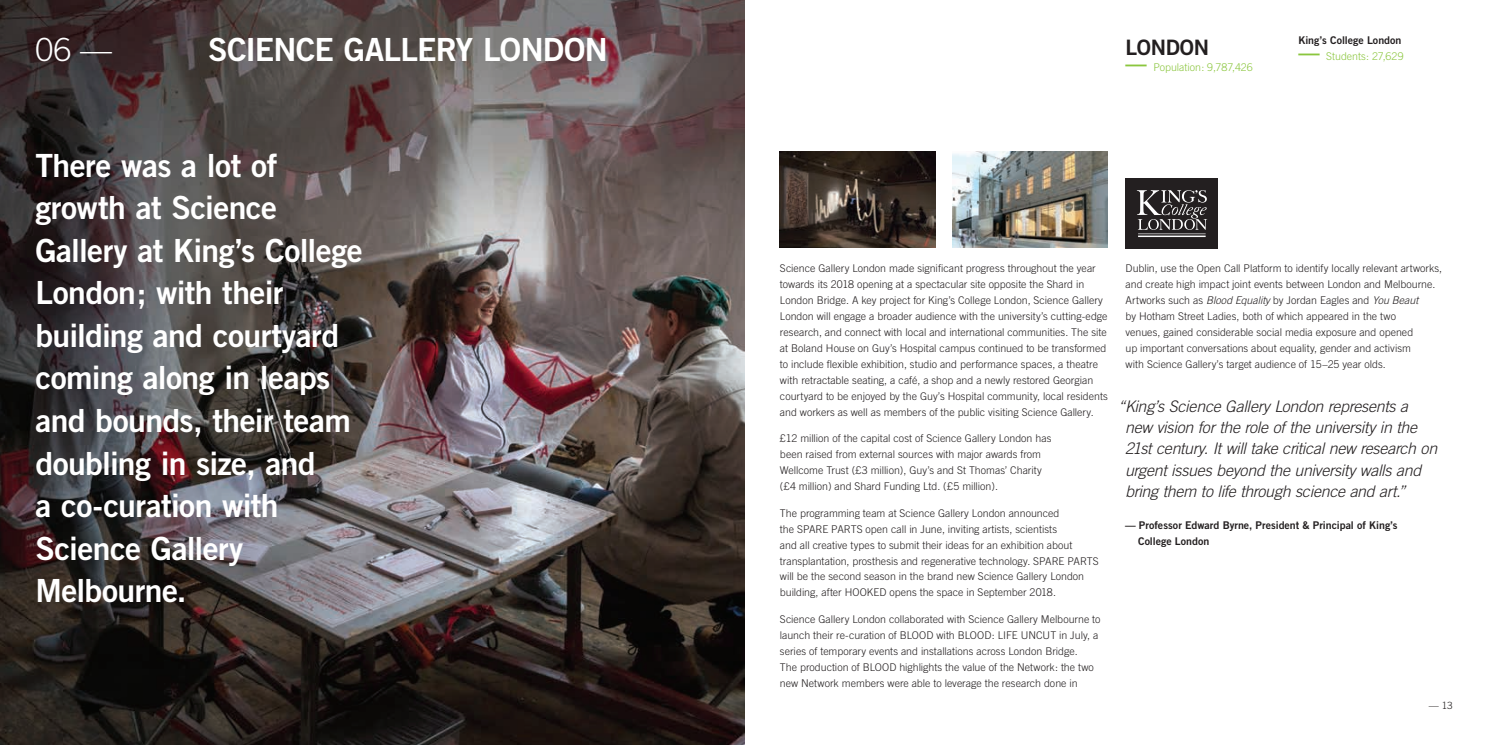
<style>
.page{position:relative;width:1489px;height:745px;background:#fff}
.page>*{position:absolute;margin:0;border:0;box-sizing:border-box;transform-origin:0 0}
.t1{font:31.88px/42.5px "Trade Gothic Bold Two";letter-spacing:-.02em;color:#fff}
.t2{font:300 31.88px "Trade Gothic";color:#fff}
.t3{font:21.25px "Trade Gothic Bold Two";letter-spacing:-.015em;color:#231f20}
.t4{font:italic 300 16px/21.2px "Trade Gothic";letter-spacing:-.015em;color:#231f20}
.t5{font:300 10.62px/16px "Trade Gothic";color:#231f20}
.t6{font:10.62px/16px "Trade Gothic Bold Two";color:#231f20}
.t7{font:300 10.62px "Trade Gothic";color:#8bc63e}
.t8{font:300 10px "Trade Gothic";color:#231f20}
.s1{font-family:"Trade Gothic Bold Two";font-weight:400;font-size:21.25px}
.s2{font-style:italic}
</style>
<div class="page">
<img style="left:0;top:0;width:744px;height:744px">
<div style="left:1125px;top:178px;width:92px;height:70px;background:#231f20"></div>
<svg style="left:1136px;top:190px;width:71px;height:47px"></svg>
<img style="left:780px;top:151px;width:155px;height:96px">
<img style="left:952px;top:151px;width:155px;height:96px">
<h1 class="t2" style="left:35px;top:30px;width:78px">06 —</h1>
<h1 class="t1" style="left:208px;top:28px;width:401px">SCIENCE GALLERY LONDON</h1>
<h1 class="t1" style="left:35px;top:143px;width:329px">There was a lot of growth at Science<br>Gallery at King’s College<br>London; with their building and courtyard coming along in leaps and bounds, their team doubling in size, and<br>a co-curation with<br>Science Gallery<br>Melbourne.</h1>
<h2 class="t3" style="left:1125px;top:34px;width:85px">LONDON</h2>
<p class="t7" style="left:1125px;top:60px;width:129px"><span class="s1">—</span> Population: 9,787,426</p>
<p class="t6" style="left:1298px;top:32px;width:104px">King’s College London</p>
<p class="t7" style="left:1298px;top:50px;width:107px"><span class="s1">—</span> Students: 27,629</p>
<p class="t5" style="left:780px;top:260px;width:329px">Science Gallery London made significant progress throughout the year towards its 2018 opening at a spectacular site opposite the Shard in London Bridge. A key project for King’s College London, Science Gallery London will engage a broader audience with the university’s cutting-edge research, and connect with local and international communities. The site at Boland House on Guy’s Hospital campus continued to be transformed to include flexible exhibition, studio and performance spaces, a theatre with retractable seating, a café, a shop and a newly restored Georgian courtyard to be enjoyed by the Guy’s Hospital community, local residents and workers as well as members of the public visiting Science Gallery.</p>
<p class="t5" style="left:780px;top:430px;width:273px">£12 million of the capital cost of Science Gallery London has been raised from external sources with major awards from Wellcome Trust (£3 million), Guy’s and St Thomas’ Charity (£4 million) and Shard Funding Ltd. (£5 million).</p>
<p class="t5" style="left:780px;top:504px;width:320px">The programming team at Science Gallery London announced<br>the SPARE PARTS open call in June, inviting artists, scientists<br>and all creative types to submit their ideas for an exhibition about transplantation, prosthesis and regenerative technology. SPARE PARTS will be the second season in the brand new Science Gallery London building, after HOOKED opens the space in September 2018.</p>
<p class="t5" style="left:780px;top:610px;width:322px">Science Gallery London collaborated with Science Gallery Melbourne to launch their re-curation of BLOOD with BLOOD: LIFE UNCUT in July, a series of temporary events and installations across London Bridge.<br>The production of BLOOD highlights the value of the Network: the two new Network members were able to leverage the research done in</p>
<p class="t5" style="left:1125px;top:260px;width:318px">Dublin, use the Open Call Platform to identify locally relevant artworks, and create high impact joint events between London and Melbourne.<br>Artworks such as <span class="s2">Blood Equality</span> by Jordan Eagles and <span class="s2">You Beaut<br></span>by Hotham Street Ladies, both of which appeared in the two<br>venues, gained considerable social media exposure and opened<br>up important conversations about equality, gender and activism<br>with Science Gallery’s target audience of 15–25 year olds.</p>
<h3 class="t4" style="left:1124px;top:395px;width:314px;text-indent:-7px">“King’s Science Gallery London represents a new vision for the role of the university in the 21st century. It will take critical new research on urgent issues beyond the university walls and bring them to life through science and art.”</h3>
<p class="t6" style="left:1137px;top:516px;width:261px;text-indent:-13px">— Professor Edward Byrne, President &amp; Principal of King’s<br>College London</p>
<p class="t8" style="left:1428px;top:699px;width:25px">— 13</p>
</div>
